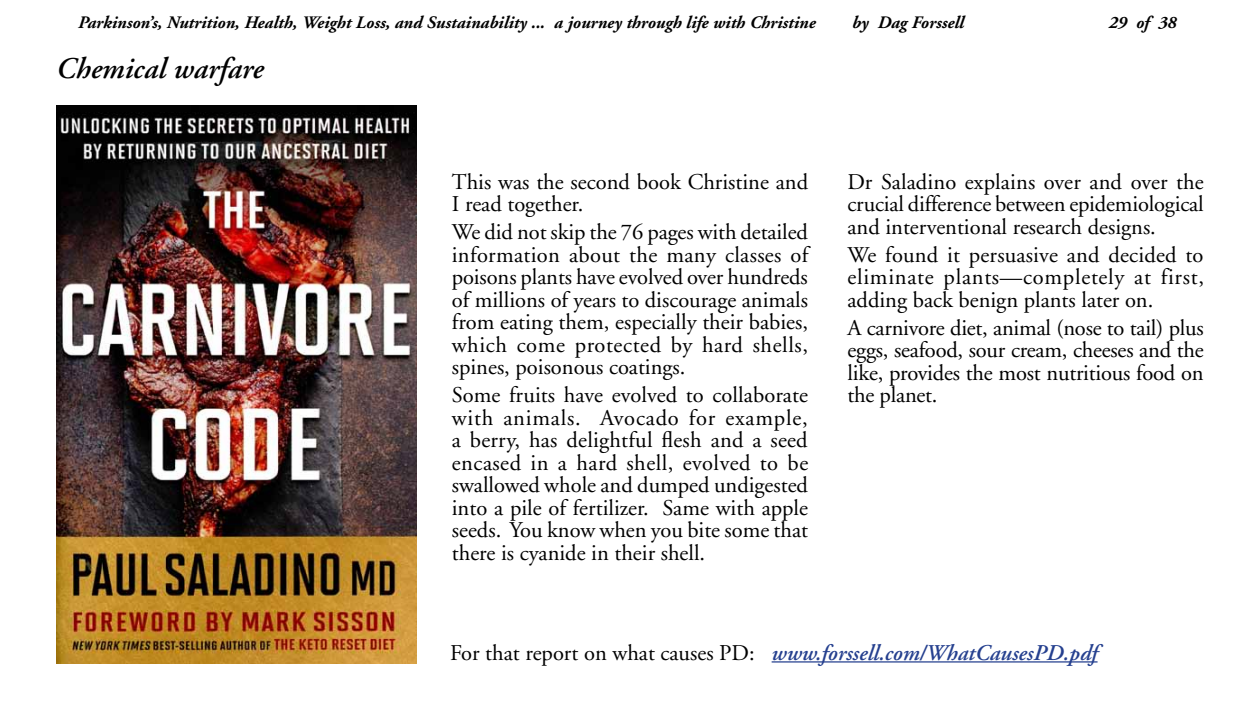
<style>
.page{position:relative;width:1260px;height:709px;background:#fff}
.page>*{position:absolute;margin:0;border:0;box-sizing:border-box;transform-origin:0 0}
.t1{font:italic 600 30px "Adobe Garamond";color:#000}
.t2{font:22.5px/22.5px "Adobe Garamond";color:#000;text-align:justify}
.t3{font:italic 600 22.5px "Adobe Garamond";color:#25408f}
.t4{font:italic 700 17.5px "Adobe Garamond";color:#000}
.s1{font-weight:400;font-style:normal;color:#000}
</style>
<div class="page">
<img style="left:56px;top:106px;width:360px;height:558px">
<hr style="left:772px;top:661px;width:326px;height:1px;background:#25408f">
<p class="t4" style="left:78px;top:13px;width:739px">Parkinson’s, Nutrition, Health, Weight Loss, and Sustainability ... a journey through life with Christine</p>
<p class="t4" style="left:852px;top:13px;width:113px">by Dag Forssell</p>
<p class="t4" style="left:1109px;top:13px;width:70px">29 of 38</p>
<h1 class="t1" style="left:56px;top:52px;width:209px">Chemical warfare</h1>
<p class="t2" style="left:452px;top:171px;width:358px">This was the second book Christine and<br>I read together.</p>
<p class="t2" style="left:452px;top:221px;width:358px">We did not skip the 76 pages with detailed information about the many classes of poisons plants have evolved over hundreds of millions of years to discourage animals from eating them, especially their babies, which come protected by hard shells, spines, poisonous coatings.</p>
<p class="t2" style="left:452px;top:384px;width:358px">Some fruits have evolved to collaborate with animals. Avocado for example, a berry, has delightful flesh and a seed encased in a hard shell, evolved to be swallowed whole and dumped undigested into a pile of fertilizer. Same with apple seeds. You know when you bite some that there is cyanide in their shell.</p>
<p class="t2" style="left:848px;top:171px;width:358px">Dr Saladino explains over and over the crucial difference between epidemiological and interventional research designs.</p>
<p class="t2" style="left:848px;top:244px;width:358px">We found it persuasive and decided to eliminate plants—completely at first, adding back benign plants later on.</p>
<p class="t2" style="left:848px;top:317px;width:358px">A carnivore diet, animal (nose to tail) plus eggs, seafood, sour cream, cheeses and the like, provides the most nutritious food on the planet.</p>
<p class="t3" style="left:450px;top:640px;width:649px"><span class="s1">For that report on what causes PD:</span> www.forssell.com/WhatCausesPD.pdf</p>
</div>
